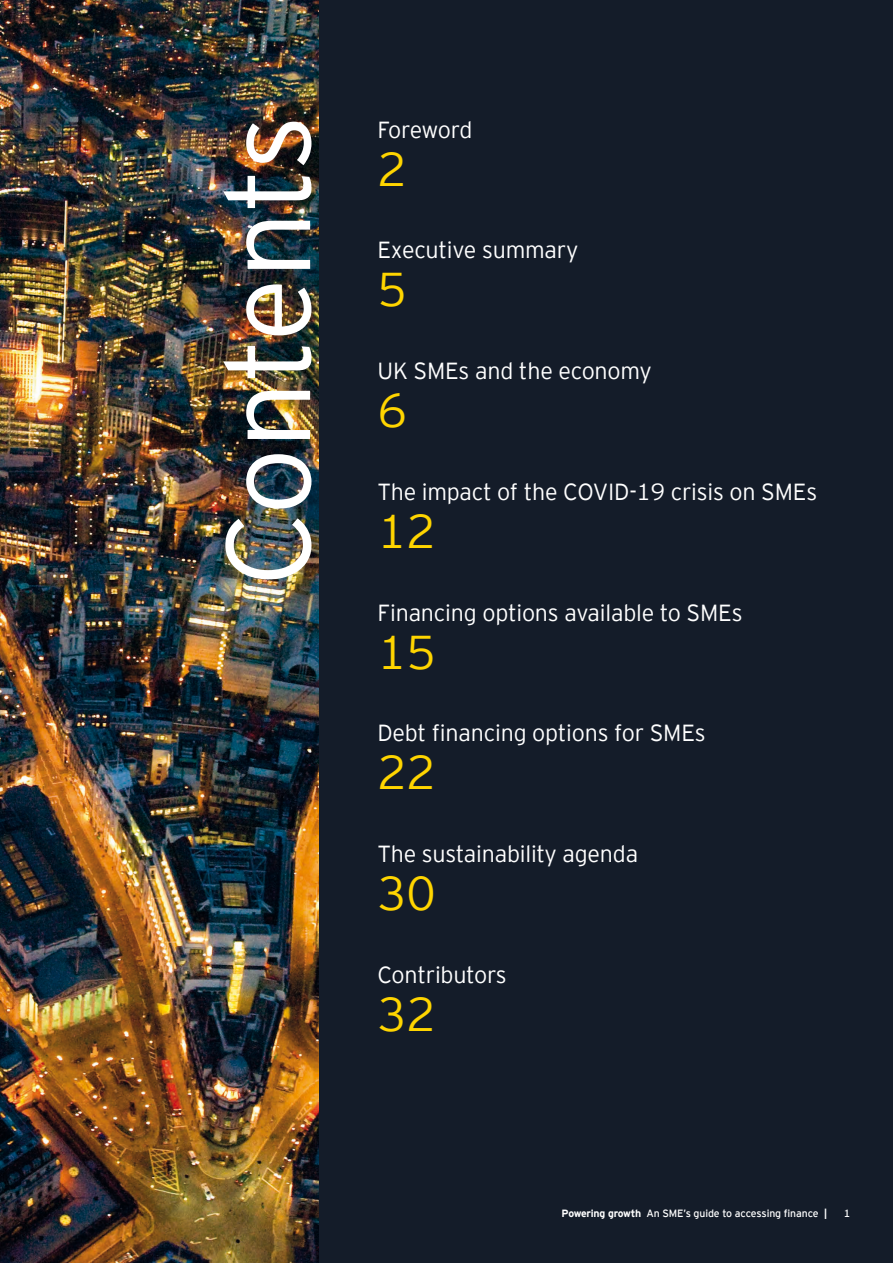
<style>
.page{position:relative;width:893px;height:1263px;background:#fff}
.page>*{position:absolute;margin:0;border:0;box-sizing:border-box;transform-origin:0 0}
.t1{font:300 119.25px "EY Interstate";letter-spacing:-.015em;color:#fff}
.t2{font:300 47.25px "EY Interstate";letter-spacing:-.01em;color:#ffd500}
.t3{font:300 23.25px "EY Interstate";letter-spacing:-.01em;color:#fff}
.t4{font:300 23.25px "EY Interstate";letter-spacing:-.03em;color:#fff}
.t5{font:10.5px "EY Interstate";letter-spacing:-.01em;color:#fff}
.s1{font-weight:700}
</style>
<div class="page">
<div style="left:316px;top:0;width:577px;height:1263px;background:#141c29"></div>
<img style="left:0;top:0;width:318px;height:1263px">
<h1 class="t1" style="left:183px;top:587px;width:474px;rotate:-90deg">Contents</h1>
<p class="t4" style="left:378px;top:113px;width:96px">Foreword</p>
<h2 class="t2" style="left:378px;top:135px;width:31px">2</h2>
<p class="t3" style="left:378px;top:234px;width:202px">Executive summary</p>
<h2 class="t2" style="left:378px;top:256px;width:31px">5</h2>
<p class="t3" style="left:378px;top:354px;width:276px">UK SMEs and the economy</p>
<h2 class="t2" style="left:378px;top:377px;width:31px">6</h2>
<p class="t3" style="left:378px;top:475px;width:441px">The impact of the COVID-19 crisis on SMEs</p>
<h2 class="t2" style="left:378px;top:498px;width:60px">12</h2>
<p class="t3" style="left:378px;top:596px;width:366px">Financing options available to SMEs</p>
<h2 class="t2" style="left:378px;top:618px;width:60px">15</h2>
<p class="t3" style="left:378px;top:717px;width:330px">Debt financing options for SMEs</p>
<h2 class="t2" style="left:378px;top:739px;width:60px">22</h2>
<p class="t3" style="left:378px;top:837px;width:262px">The sustainability agenda</p>
<h2 class="t2" style="left:378px;top:860px;width:60px">30</h2>
<p class="t3" style="left:378px;top:958px;width:131px">Contributors</p>
<h2 class="t2" style="left:378px;top:981px;width:60px">32</h2>
<p class="t5" style="left:562px;top:1206px;width:267px"><span class="s1">Powering growth</span> An SME’s guide to accessing finance <span class="s1">|</span></p>
<p class="t5" style="left:844px;top:1206px;width:8px">1</p>
</div>
